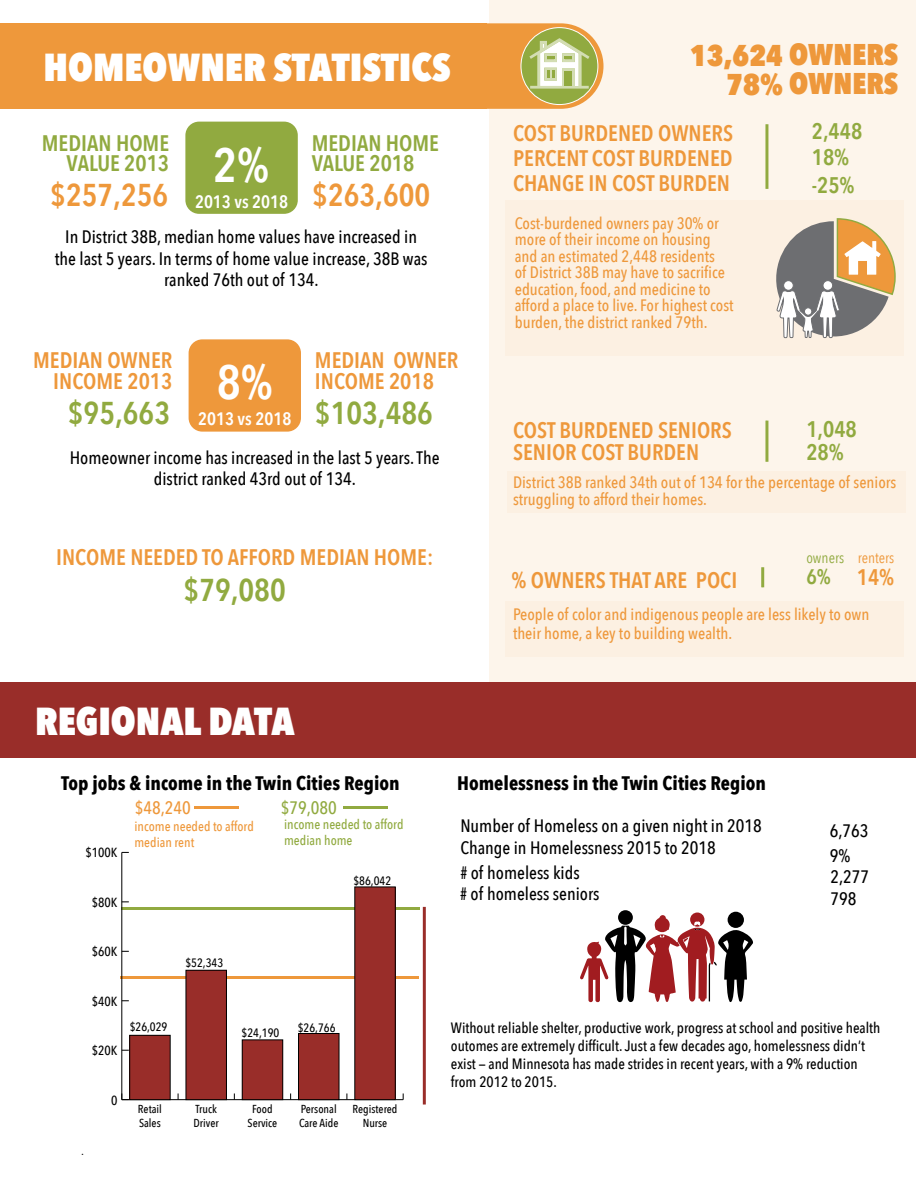
<style>
.page{position:relative;width:918px;height:1188px;background:#fff}
.page>*{position:absolute;margin:0;border:0;box-sizing:border-box;transform-origin:0 0}
.t1{font:600 48px "Avenir Next Condensed";color:#fff}
.t2{font:800 38.85px "Avenir Next Condensed";color:#fff}
.t3{font:600 31.5px "Avenir Next Condensed";color:#91aa40}
.t4{font:600 31.5px "Avenir Next Condensed";color:#ee983b}
.t5{font:800 30px/28.8px "Avenir Next Condensed";color:#ee983b;text-align:right}
.t6{font:600 22.5px/21px "Avenir Next Condensed";color:#ee983b}
.t7{font:600 22.5px/21px "Avenir Next Condensed";color:#91aa40}
.t8{font:600 21px "Avenir Next Condensed";color:#91aa40}
.t9{font:700 19.5px "Avenir Next Condensed";color:#000}
.t10{font:500 18px/21.6px "Avenir Next Condensed";color:#000}
.t11{font:600 18px "Avenir Next Condensed";color:#fff}
.t12{font:500 18px "Avenir Next Condensed";color:#ee983b}
.t13{font:500 18px "Avenir Next Condensed";color:#91aa40}
.t14{font:500 16.5px/16.5px "Avenir Next Condensed";color:#ee983b}
.t15{font:500 15px/18px "Avenir Next Condensed";color:#000}
.t16{font:15px "Avenir Next Condensed";color:#ee983b}
.t17{font:15px "Avenir Next Condensed";color:#91aa40}
.t18{font:500 13.5px/16.2px "Avenir Next Condensed";color:#ee983b}
.t19{font:500 13.5px/16.2px "Avenir Next Condensed";color:#91aa40}
.t20{font:13.5px "Avenir Next Condensed";color:#000}
.t21{font:500 13.2px "Avenir Next Condensed";color:#000}
.t22{font:500 12.15px "Avenir Next Condensed";color:#000}
.t23{font:500 11.55px/13.8px "Avenir Next Condensed";color:#000}
</style>
<div class="page">
<hr style="left:122px;top:907px;width:298px;height:3px;background:#91aa40">
<hr style="left:120px;top:976px;width:298px;height:3px;background:#ee983b">
<hr style="left:122px;top:1099px;width:281px;height:1px;background:#000">
<hr style="left:121px;top:852px;width:1px;height:248px;background:#000">
<svg style="left:121px;top:1093px;width:8px;height:7px"></svg>
<div style="left:130px;top:1035px;width:40px;height:65px;background:#992d29"></div>
<div style="left:129px;top:1035px;width:41px;height:65px;border:1px solid #000"></div>
<div style="left:186px;top:970px;width:40px;height:130px;background:#992d29"></div>
<div style="left:186px;top:970px;width:41px;height:130px;border:1px solid #000"></div>
<div style="left:242px;top:1040px;width:41px;height:60px;background:#992d29"></div>
<div style="left:242px;top:1040px;width:41px;height:60px;border:1px solid #000"></div>
<div style="left:299px;top:1033px;width:40px;height:67px;background:#992d29"></div>
<div style="left:298px;top:1033px;width:41px;height:67px;border:1px solid #000"></div>
<div style="left:355px;top:887px;width:40px;height:213px;background:#992d29"></div>
<div style="left:355px;top:887px;width:41px;height:213px;border:1px solid #000"></div>
<div style="left:489px;top:0;width:427px;height:726px;background:#fdf5eb"></div>
<div style="left:0;top:682px;width:916px;height:76px;background:#992d29"></div>
<div style="left:0;top:23px;width:487px;height:86px;background:#ee983b"></div>
<div style="left:4px;top:23px;width:600px;height:86px;background:#ee983b;border-radius:43px"></div>
<div style="left:521px;top:28px;width:77px;height:77px;background:#91aa40;border-radius:50%"></div>
<div style="left:521px;top:27px;width:77px;height:78px;border:1px solid #fff;border-radius:50%"></div>
<svg style="left:529px;top:38px;width:60px;height:51px"></svg>
<hr style="left:423px;top:907px;width:3px;height:198px;background:#992d29">
<svg style="left:580px;top:913px;width:173px;height:89px"></svg>
<div style="left:618px;top:910px;width:15px;height:15px;background:#000;border-radius:50%"></div>
<div style="left:185px;top:122px;width:113px;height:92px;background:#91aa40;border-radius:14px"></div>
<div style="left:189px;top:339px;width:112px;height:93px;background:#ee983b;border-radius:14px"></div>
<div style="left:505px;top:601px;width:398px;height:56px;background:#fcf0e2"></div>
<div style="left:508px;top:472px;width:398px;height:41px;background:#fcf0e2"></div>
<hr style="left:765px;top:124px;width:3px;height:65px;background:#91aa40">
<hr style="left:765px;top:421px;width:3px;height:41px;background:#91aa40">
<div style="left:506px;top:201px;width:398px;height:155px;background:#fcf0e2"></div>
<svg style="left:776px;top:218px;width:120px;height:121px"></svg>
<div style="left:823px;top:281px;width:10px;height:9px;background:#fff;border-radius:50%"></div>
<div style="left:823px;top:280px;width:10px;height:10px;border:1px solid #6d6e71;border-radius:50%"></div>
<div style="left:784px;top:281px;width:9px;height:9px;background:#fff;border-radius:50%"></div>
<div style="left:783px;top:280px;width:10px;height:10px;border:1px solid #6d6e71;border-radius:50%"></div>
<div style="left:804px;top:308px;width:8px;height:7px;background:#fff;border-radius:50%"></div>
<div style="left:804px;top:308px;width:8px;height:7px;border:1px solid #6d6e71;border-radius:50%"></div>
<hr style="left:761px;top:567px;width:3px;height:20px;background:#91aa40">
<hr style="left:343px;top:806px;width:44px;height:3px;background:#91aa40">
<hr style="left:194px;top:806px;width:45px;height:3px;background:#ee983b">
<h2 class="t2" style="left:44px;top:43px;width:409px">HOMEOWNER STATISTICS</h2>
<h3 class="t5" style="left:690px;top:40px;width:210px">13,624 OWNERS<br>78% OWNERS</h3>
<h3 class="t7" style="left:42px;top:132px;width:129px;text-align:right">MEDIAN HOME<br>VALUE 2013</h3>
<h3 class="t7" style="left:312px;top:132px;width:129px">MEDIAN HOME<br>VALUE 2018</h3>
<p class="t11" style="left:195px;top:186px;width:95px">2013 vs 2018</p>
<h1 class="t1" style="left:213px;top:124px;width:57px">2%</h1>
<h3 class="t4" style="left:50px;top:168px;width:119px">$257,256</h3>
<h3 class="t4" style="left:312px;top:168px;width:119px">$263,600</h3>
<p class="t10" style="left:55px;top:226px;width:374px;text-align:center">In District 38B, median home values have increased in the last 5 years. In terms of home value increase, 38B was ranked 76th out of 134.</p>
<h3 class="t6" style="left:33px;top:349px;width:141px;text-align:right">MEDIAN OWNER<br>INCOME 2013</h3>
<h3 class="t6" style="left:315px;top:349px;width:145px">MEDIAN OWNER<br>INCOME 2018</h3>
<p class="t11" style="left:198px;top:404px;width:95px">2013 vs 2018</p>
<h1 class="t1" style="left:217px;top:341px;width:57px">8%</h1>
<h3 class="t3" style="left:68px;top:386px;width:104px">$95,663</h3>
<h3 class="t3" style="left:315px;top:386px;width:119px">$103,486</h3>
<p class="t10" style="left:70px;top:446px;width:371px;text-align:center">Homeowner income has increased in the last 5 years. The district ranked 43rd out of 134.</p>
<h3 class="t6" style="left:56px;top:546px;width:379px">INCOME NEEDED TO AFFORD MEDIAN HOME:</h3>
<h3 class="t3" style="left:184px;top:563px;width:104px">$79,080</h3>
<h2 class="t2" style="left:35px;top:697px;width:261px">REGIONAL DATA</h2>
<h3 class="t6" style="left:513px;top:120px;width:222px;line-height:24.9px;text-align:justify">COST BURDENED OWNERS PERCENT COST BURDENED CHANGE IN COST BURDEN</h3>
<p class="t14" style="left:515px;top:215px;width:220px">Cost-burdened owners pay 30% or more of their income on housing and an estimated 2,448 residents<br>of District 38B may have to sacrifice education, food, and medicine to afford a place to live. For highest cost burden, the district ranked 79th.</p>
<h3 class="t7" style="left:812px;top:117px;width:52px;line-height:26px">2,448<br>18%</h3>
<h3 class="t7" style="left:812px;top:174px;width:44px">-25%</h3>
<h3 class="t7" style="left:806px;top:418px;width:52px">1,048</h3>
<p class="t14" style="left:513px;top:474px;width:385px">District 38B ranked 34th out of 134 for the percentage of seniors struggling to afford their homes.</p>
<h3 class="t6" style="left:513px;top:418px;width:220px;line-height:22.6px">COST BURDENED SENIORS<br>SENIOR COST BURDEN</h3>
<h3 class="t7" style="left:806px;top:441px;width:39px">28%</h3>
<h3 class="t6" style="left:511px;top:569px;width:227px">% OWNERS THAT ARE POCI</h3>
<p class="t17" style="left:806px;top:545px;width:39px">owners</p>
<p class="t8" style="left:806px;top:558px;width:26px">6%</p>
<p class="t16" style="left:858px;top:545px;width:38px">renters</p>
<h3 class="t6" style="left:857px;top:566px;width:39px">14%</h3>
<p class="t14" style="left:513px;top:604px;width:358px;line-height:19.8px">People of color and indigenous people are less likely to own their home, a key to building wealth.</p>
<p class="t9" style="left:61px;top:771px;width:340px">Top jobs &amp; income in the Twin Cities Region</p>
<p class="t21" style="left:86px;top:845px;width:34px">$100K</p>
<p class="t21" style="left:92px;top:894px;width:27px">$80K</p>
<p class="t12" style="left:135px;top:796px;width:58px">$48,240</p>
<p class="t13" style="left:281px;top:796px;width:58px">$79,080</p>
<p class="t18" style="left:134px;top:818px;width:121px">income needed to afford median rent</p>
<p class="t19" style="left:284px;top:816px;width:121px">income needed to afford median home</p>
<p class="t22" style="left:353px;top:873px;width:39px">$86,042</p>
<p class="t21" style="left:92px;top:944px;width:27px">$60K</p>
<p class="t21" style="left:92px;top:993px;width:27px">$40K</p>
<p class="t21" style="left:92px;top:1043px;width:27px">$20K</p>
<p class="t22" style="left:130px;top:1020px;width:39px">$26,029</p>
<p class="t22" style="left:185px;top:956px;width:39px">$52,343</p>
<p class="t22" style="left:242px;top:1025px;width:39px">$24,190</p>
<p class="t22" style="left:298px;top:1020px;width:39px">$26,766</p>
<p class="t20" style="left:81px;top:1138px;width:4px">.</p>
<p class="t21" style="left:111px;top:1092px;width:8px">0</p>
<p class="t23" style="left:138px;top:1102px;width:25px">Retail<br>Sales</p>
<p class="t23" style="left:194px;top:1102px;width:27px">Truck<br>Driver</p>
<p class="t23" style="left:248px;top:1102px;width:31px;text-align:center">Food<br>Service</p>
<p class="t23" style="left:299px;top:1102px;width:41px">Personal<br>Care Aide</p>
<p class="t23" style="left:353px;top:1102px;width:46px;text-align:center">Registered<br>Nurse</p>
<p class="t9" style="left:457px;top:771px;width:310px">Homelessness in the Twin Cities Region</p>
<p class="t10" style="left:460px;top:815px;width:303px">Number of Homeless on a given night in 2018<br>Change in Homelessness 2015 to 2018</p>
<p class="t10" style="left:460px;top:862px;width:141px"># of homeless kids<br># of homeless seniors</p>
<p class="t10" style="left:830px;top:818px;width:40px;line-height:24.9px">6,763<br>9%</p>
<p class="t10" style="left:830px;top:866px;width:40px">2,277<br>798</p>
<p class="t15" style="left:451px;top:1019px;width:431px">Without reliable shelter, productive work, progress at school and positive health outomes are extremely difficult. Just a few decades ago, homelessness didn’t exist — and Minnesota has made strides in recent years, with a 9% reduction from 2012 to 2015.</p>
</div>
